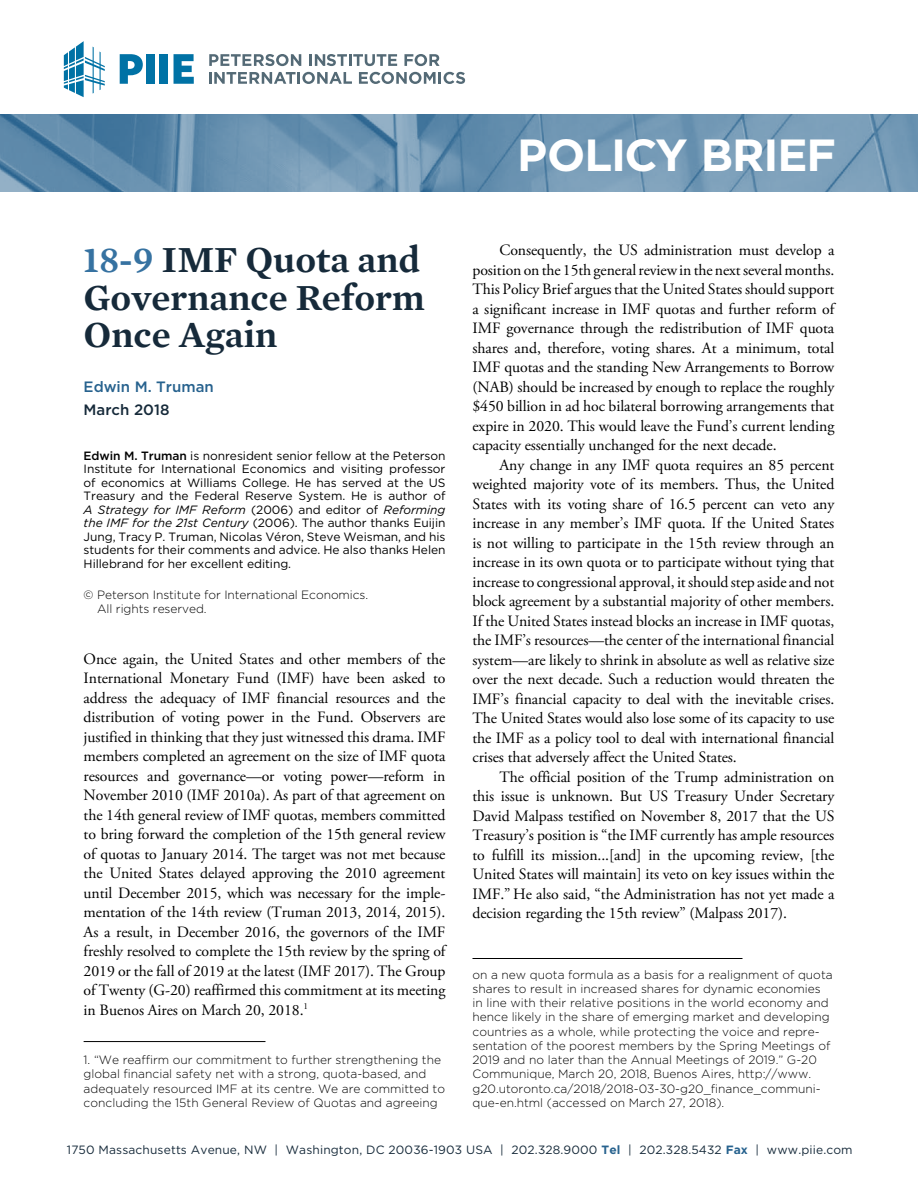
<style>
.page{position:relative;width:918px;height:1188px;background:#fff}
.page>*{position:absolute;margin:0;border:0;box-sizing:border-box;transform-origin:0 0}
.t1{font:700 45px "Gotham";letter-spacing:-.025em;color:#fff}
.t2{font:600 37.5px/37.5px "Mercury Text G1";color:#162a3a}
.t3{font:15.75px/19.5px "Adobe Garamond Pro";letter-spacing:-.005em;color:#000;text-align:justify}
.t4{font:500 15px "Gotham";color:#27628e}
.t5{font:500 15px "Gotham";color:#162a3a}
.t6{font:300 12px/14.2px "Gotham";color:#000}
.t7{font:12px/13.5px "Gotham";letter-spacing:-.005em;color:#000;text-align:justify}
.t8{font:12px "Gotham";letter-spacing:.01em;color:#162a3a}
.s1{color:#3672a1}
.s2{font-weight:500}
.s3{font-style:italic}
.s4{font-weight:700;color:#27628e}
</style>
<div class="page">
<svg style="left:209px;top:54px;width:92px;height:12px"></svg>
<svg style="left:309px;top:54px;width:88px;height:12px"></svg>
<svg style="left:404px;top:54px;width:36px;height:12px"></svg>
<svg style="left:209px;top:72px;width:143px;height:12px"></svg>
<svg style="left:359px;top:72px;width:106px;height:12px"></svg>
<svg style="left:120px;top:54px;width:23px;height:30px"></svg>
<div style="left:147px;top:54px;width:8px;height:30px;background:#0072a5"></div>
<div style="left:160px;top:54px;width:8px;height:30px;background:#0072a5"></div>
<svg style="left:174px;top:54px;width:20px;height:30px"></svg>
<svg style="left:64px;top:41px;width:41px;height:56px"></svg>
<img style="left:0;top:114px;width:918px;height:78px">
<hr style="left:84px;top:1041px;width:181px;height:1px;background:#000">
<hr style="left:472px;top:958px;width:270px;height:1px;background:#000">
<h1 class="t1" style="left:517px;top:125px;width:321px">POLICY BRIEF</h1>
<h2 class="t2" style="left:84px;top:239px;width:343px"><span class="s1">18-9</span> IMF Quota and<br>Governance Reform<br>Once Again</h2>
<p class="t4" style="left:84px;top:377px;width:132px">Edwin M. Truman</p>
<p class="t5" style="left:84px;top:399px;width:87px">March 2018</p>
<p class="t7" style="left:84px;top:448px;width:363px"><span class="s2">Edwin M. Truman</span> is nonresident senior fellow at the Peterson Institute for International Economics and visiting professor of economics at Williams College. He has served at the US Treasury and the Federal Reserve System. He is author of <span class="s3">A Strategy for IMF Reform</span> (2006) and editor of <span class="s3">Reforming the IMF for the 21st Century</span> (2006). The author thanks Euijin Jung, Tracy P. Truman, Nicolas Véron, Steve Weisman, and his students for their comments and advice. He also thanks Helen Hillebrand for her excellent editing.</p>
<p class="t6" style="left:97px;top:588px;width:273px;line-height:13.5px;text-indent:-14px">© Peterson Institute for International Economics.<br>All rights reserved.</p>
<p class="t3" style="left:84px;top:649px;width:363px">Once again, the United States and other members of the International Monetary Fund (IMF) have been asked to address the adequacy of IMF financial resources and the distribution of voting power in the Fund. Observers are justified in thinking that they just witnessed this drama. IMF members completed an agreement on the size of IMF quota resources and governance—or voting power—reform in November 2010 (IMF 2010a). As part of that agreement on the 14th general review of IMF quotas, members committed to bring forward the completion of the 15th general review of quotas to January 2014. The target was not met because the United States delayed approving the 2010 agreement until December 2015, which was necessary for the imple&shy;mentation of the 14th review (Truman 2013, 2014, 2015).<br>As a result, in December 2016, the governors of the IMF freshly resolved to complete the 15th review by the spring of 2019 or the fall of 2019 at the latest (IMF 2017). The Group of Twenty (G-20) reaffirmed this commitment at its meeting in Buenos Aires on March 20, 2018.<sup>1</sup></p>
<p class="t6" style="left:84px;top:1053px;width:363px">1. “We reaffirm our commitment to further strengthening the global financial safety net with a strong, quota-based, and adequately resourced IMF at its centre. We are committed to concluding the 15th General Review of Quotas and agreeing</p>
<p class="t3" style="left:473px;top:241px;width:363px;text-indent:27px">Consequently, the US administration must develop a position on the 15th general review in the next several months.<br>This Policy Brief argues that the United States should support a significant increase in IMF quotas and further reform of IMF governance through the redistribution of IMF quota shares and, therefore, voting shares. At a minimum, total IMF quotas and the standing New Arrangements to Borrow (NAB) should be increased by enough to replace the roughly $450 billion in ad hoc bilateral borrowing arrangements that expire in 2020. This would leave the Fund’s current lending capacity essentially unchanged for the next decade.</p>
<p class="t3" style="left:473px;top:456px;width:363px;text-indent:27px">Any change in any IMF quota requires an 85 percent weighted majority vote of its members. Thus, the United States with its voting share of 16.5 percent can veto any increase in any member’s IMF quota. If the United States is not willing to participate in the 15th review through an increase in its own quota or to participate without tying that increase to congressional approval, it should step aside and not block agreement by a substantial majority of other members.<br>If the United States instead blocks an increase in IMF quotas, the IMF’s resources—the center of the international financial system—are likely to shrink in absolute as well as relative size over the next decade. Such a reduction would threaten the IMF’s financial capacity to deal with the inevitable crises.<br>The United States would also lose some of its capacity to use the IMF as a policy tool to deal with international financial crises that adversely affect the United States.</p>
<p class="t3" style="left:472px;top:768px;width:363px;text-indent:27px">The official position of the Trump administration on this issue is unknown. But US Treasury Under Secretary David Malpass testified on November 8, 2017 that the US Treasury’s position is “the IMF currently has ample resources to fulfill its mission...[and] in the upcoming review, [the United States will maintain] its veto on key issues within the IMF.” He also said, “the Administration has not yet made a decision regarding the 15th review” (Malpass 2017).</p>
<p class="t6" style="left:472px;top:967px;width:362px">on a new quota formula as a basis for a realignment of quota shares to result in increased shares for dynamic economies in line with their relative positions in the world economy and hence likely in the share of emerging market and developing countries as a whole, while protecting the voice and repre&shy;sentation of the poorest members by the Spring Meetings of 2019 and no later than the Annual Meetings of 2019.” G-20<br>Communique, March 20, 2018, Buenos Aires, http://www. g20.utoronto.ca/2018/2018-03-30-g20_finance_communi&shy;que-en.html (accessed on March 27, 2018).</p>
<p class="t8" style="left:67px;top:1142px;width:787px">1750 Massachusetts Avenue, NW | Washington, DC 20036-1903 USA | 202.328.9000 <span class="s4">Tel</span> | 202.328.5432 <span class="s4">Fax</span> | www.piie.com</p>
</div>
